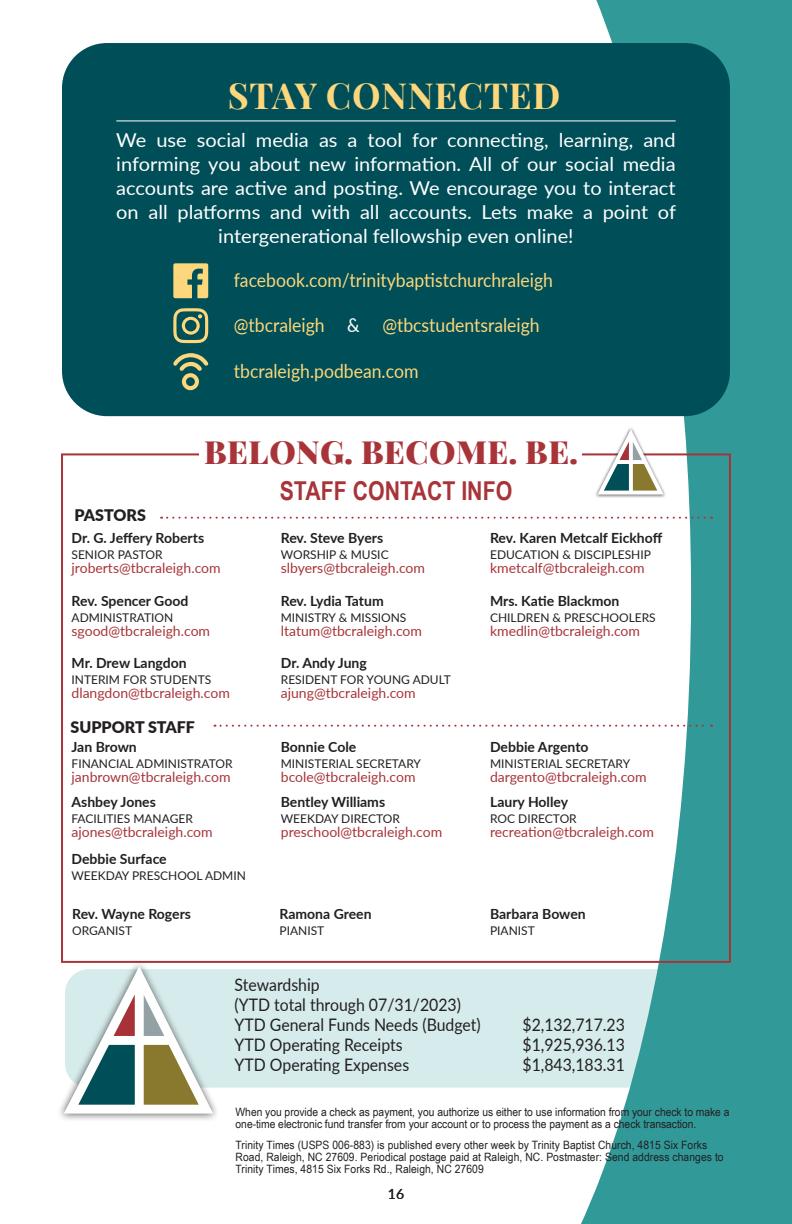
<style>
.page{position:relative;width:792px;height:1224px;background:#fff}
.page>*{position:absolute;margin:0;border:0;box-sizing:border-box;transform-origin:0 0}
.t1{font:700 36px "Playfair Display";letter-spacing:.02em;color:#fdd77b}
.t2{font:900 32px "Playfair Display";letter-spacing:.02em;color:#a83439}
.t3{font:700 26px "Arial Narrow";color:#a83439}
.t4{font:19.2px/24px "Lato";color:#fff;text-align:center;scale:1.04 1}
.t5{font:19.2px "Lato";color:#fdd77b;scale:.92 1}
.t6{font:17.2px/20px "Lato";color:#231f20;scale:.92 1}
.t7{font:900 16px "Lato";color:#231f20}
.t8{font:14px "Lato";color:#a83439}
.t9{font:700 14px "Lato";color:#231f20}
.t10{font:14px "Lato";color:#231f20}
.t11{font:12px "Lato";color:#231f20}
.t12{font:11.4px/12px "Arial Narrow";letter-spacing:.005em;color:#231f20;scale:1.1 1}
.s1{color:#fff}
</style>
<div class="page">
<svg style="left:578px;top:0;width:214px;height:1224px;fill:#329999"></svg>
<svg style="left:65px;top:969px;width:694px;height:119px;background:#b3d9d9"></svg>
<div style="left:62px;top:43px;width:668px;height:373px;background:#004e58;border-radius:45px"></div>
<hr style="left:116px;top:120px;width:560px;height:1px;background:#fff">
<svg style="left:173px;top:308px;width:35px;height:35px"></svg>
<svg style="left:173px;top:353px;width:36px;height:37px"></svg>
<svg style="left:173px;top:263px;width:35px;height:35px"></svg>
<svg style="left:161px;top:517px;width:551px;height:2px"></svg>
<svg style="left:214px;top:725px;width:498px;height:2px"></svg>
<div style="left:199px;top:430px;width:383px;height:34px;background:#fff"></div>
<div style="left:594px;top:426px;width:73px;height:72px;background:#231f20;opacity:.75"></div>
<svg style="left:597px;top:429px;width:67px;height:66px"></svg>
<div style="left:57px;top:959px;width:163px;height:163px;background:#231f20;opacity:.75"></div>
<svg style="left:64px;top:966px;width:149px;height:148px"></svg>
<h1 class="t1" style="left:228px;top:67px;width:334px">STAY CONNECTED</h1>
<p class="t4" style="left:116px;top:127px;width:540px">We use social media as a tool for connecting, learning, and informing you about new information. All of our social media accounts are active and posting. We encourage you to interact on all platforms and with all accounts. Lets make a point of intergenerational fellowship even online!</p>
<h3 class="t5" style="left:234px;top:267px;width:348px">facebook.com/trinitybaptistchurchraleigh</h3>
<h3 class="t5" style="left:234px;top:311px;width:334px">@tbcraleigh <span class="s1">&amp;</span> @tbcstudentsraleigh</h3>
<h3 class="t5" style="left:234px;top:357px;width:202px">tbcraleigh.podbean.com</h3>
<h2 class="t2" style="left:204px;top:427px;width:376px">BELONG. BECOME. BE.</h2>
<h3 class="t7" style="left:75px;top:503px;width:73px">PASTORS</h3>
<p class="t9" style="left:72px;top:528px;width:134px">Dr. G. Jeffery Roberts</p>
<p class="t11" style="left:72px;top:546px;width:93px">SENIOR PASTOR</p>
<p class="t8" style="left:72px;top:558px;width:151px">jroberts@tbcraleigh.com</p>
<p class="t9" style="left:72px;top:590px;width:118px">Rev. Spencer Good</p>
<p class="t11" style="left:72px;top:609px;width:103px">ADMINISTRATION</p>
<p class="t8" style="left:72px;top:621px;width:140px">sgood@tbcraleigh.com</p>
<p class="t9" style="left:72px;top:653px;width:117px">Mr. Drew Langdon</p>
<p class="t11" style="left:72px;top:671px;width:141px">INTERIM FOR STUDENTS</p>
<p class="t8" style="left:72px;top:683px;width:160px">dlangdon@tbcraleigh.com</p>
<h3 class="t7" style="left:71px;top:715px;width:126px">SUPPORT STAFF</h3>
<p class="t9" style="left:72px;top:737px;width:67px">Jan Brown</p>
<p class="t11" style="left:72px;top:755px;width:163px">FINANCIAL ADMINISTRATOR</p>
<p class="t8" style="left:72px;top:767px;width:161px">janbrown@tbcraleigh.com</p>
<p class="t9" style="left:72px;top:792px;width:86px">Ashbey Jones</p>
<p class="t11" style="left:72px;top:810px;width:123px">FACILITIES MANAGER</p>
<p class="t8" style="left:72px;top:822px;width:143px">ajones@tbcraleigh.com</p>
<p class="t9" style="left:72px;top:848px;width:97px">Debbie Surface</p>
<p class="t11" style="left:72px;top:867px;width:176px">WEEKDAY PRESCHOOL ADMIN</p>
<p class="t9" style="left:72px;top:904px;width:120px">Rev. Wayne Rogers</p>
<p class="t11" style="left:72px;top:922px;width:61px">ORGANIST</p>
<h3 class="t3" style="left:280px;top:471px;width:234px">STAFF CONTACT INFO</h3>
<p class="t9" style="left:281px;top:528px;width:104px">Rev. Steve Byers</p>
<p class="t11" style="left:281px;top:546px;width:109px">WORSHIP &amp; MUSIC</p>
<p class="t8" style="left:281px;top:558px;width:146px">slbyers@tbcraleigh.com</p>
<p class="t9" style="left:281px;top:590px;width:104px">Rev. Lydia Tatum</p>
<p class="t11" style="left:281px;top:609px;width:127px">MINISTRY &amp; MISSIONS</p>
<p class="t8" style="left:281px;top:621px;width:143px">ltatum@tbcraleigh.com</p>
<p class="t9" style="left:281px;top:653px;width:88px">Dr. Andy Jung</p>
<p class="t11" style="left:281px;top:671px;width:172px">RESIDENT FOR YOUNG ADULT</p>
<p class="t8" style="left:281px;top:683px;width:136px">ajung@tbcraleigh.com</p>
<p class="t9" style="left:281px;top:737px;width:77px">Bonnie Cole</p>
<p class="t11" style="left:281px;top:755px;width:142px">MINISTERIAL SECRETARY</p>
<p class="t8" style="left:281px;top:767px;width:136px">bcole@tbcraleigh.com</p>
<p class="t9" style="left:281px;top:792px;width:106px">Bentley Williams</p>
<p class="t11" style="left:281px;top:810px;width:121px">WEEKDAY DIRECTOR</p>
<p class="t8" style="left:281px;top:822px;width:163px">preschool@tbcraleigh.com</p>
<p class="t9" style="left:280px;top:904px;width:94px">Ramona Green</p>
<p class="t11" style="left:280px;top:922px;width:46px">PIANIST</p>
<p class="t9" style="left:490px;top:528px;width:174px">Rev. Karen Metcalf Eickhoff</p>
<p class="t11" style="left:490px;top:546px;width:162px">EDUCATION &amp; DISCIPLESHIP</p>
<p class="t8" style="left:490px;top:558px;width:156px">kmetcalf@tbcraleigh.com</p>
<p class="t9" style="left:490px;top:590px;width:131px">Mrs. Katie Blackmon</p>
<p class="t11" style="left:490px;top:609px;width:167px">CHILDREN &amp; PRESCHOOLERS</p>
<p class="t8" style="left:490px;top:621px;width:151px">kmedlin@tbcraleigh.com</p>
<p class="t9" style="left:490px;top:737px;width:100px">Debbie Argento</p>
<p class="t11" style="left:490px;top:755px;width:142px">MINISTERIAL SECRETARY</p>
<p class="t8" style="left:490px;top:767px;width:158px">dargento@tbcraleigh.com</p>
<p class="t9" style="left:490px;top:792px;width:80px">Laury Holley</p>
<p class="t11" style="left:490px;top:810px;width:88px">ROC DIRECTOR</p>
<p class="t8" style="left:490px;top:822px;width:165px">recreation@tbcraleigh.com</p>
<p class="t9" style="left:490px;top:904px;width:97px">Barbara Bowen</p>
<p class="t11" style="left:490px;top:922px;width:46px">PIANIST</p>
<h3 class="t6" style="left:235px;top:974px;width:269px">Stewardship<br>(YTD total through 07/31/2023)<br>YTD General Funds Needs (Budget)</h3>
<h3 class="t6" style="left:523px;top:1014px;width:113px">$2,132,717.23</h3>
<h3 class="t6" style="left:235px;top:1034px;width:184px">YTD Operating Receipts</h3>
<h3 class="t6" style="left:523px;top:1034px;width:113px">$1,925,936.13</h3>
<h3 class="t6" style="left:235px;top:1054px;width:191px">YTD Operating Expenses</h3>
<h3 class="t6" style="left:523px;top:1054px;width:113px">$1,843,183.31</h3>
<p class="t12" style="left:236px;top:1106px;width:451px">When you provide a check as payment, you authorize us either to use information from your check to make a one-time electronic fund transfer from your account or to process the payment as a check transaction.</p>
<p class="t12" style="left:236px;top:1139px;width:445px">Trinity Times (USPS 006-883) is published every other week by Trinity Baptist Church, 4815 Six Forks<br>Road, Raleigh, NC 27609. Periodical postage paid at Raleigh, NC. Postmaster: Send address changes to<br>Trinity Times, 4815 Six Forks Rd., Raleigh, NC 27609</p>
<p class="t10" style="left:388px;top:1184px;width:18px">16</p>
</div>
